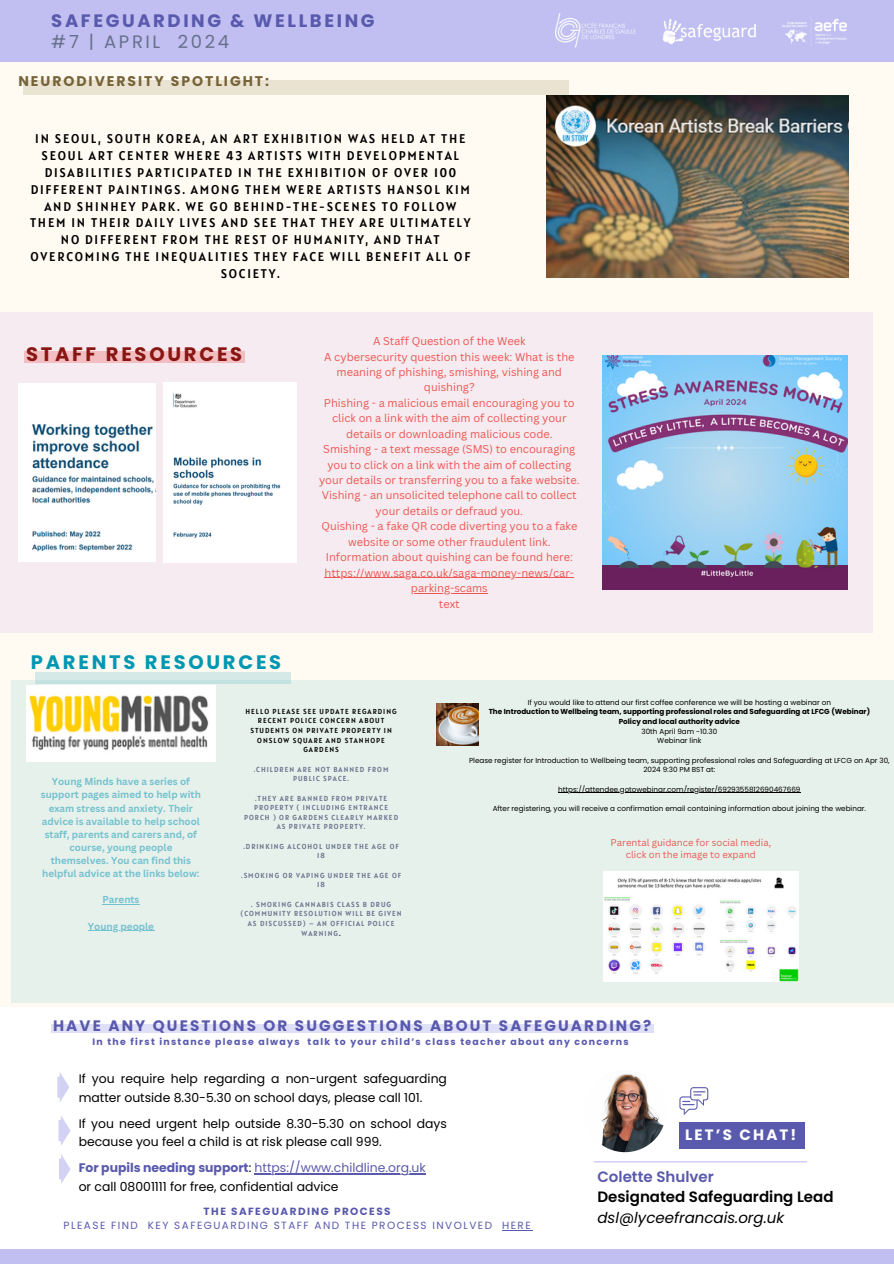
<style>
.page{position:relative;width:894px;height:1264px;background:#fff}
.page>*{position:absolute;margin:0;border:0;box-sizing:border-box;transform-origin:0 0}
.t1{font:700 19.5px "Poppins";letter-spacing:.14em;color:#0097b2}
.t2{font:700 19.5px "Poppins";letter-spacing:.14em;color:#891613}
.t3{font:700 18px "Poppins";letter-spacing:.145em;color:#5959ad}
.t4{font:18px "Poppins";letter-spacing:.145em;color:#66708c}
.t5{font:700 15.15px "Poppins";letter-spacing:.14em;color:#5959ad}
.t6{font:600 15px "Poppins";color:#000}
.t7{font:italic 15px "Poppins";color:#000}
.t8{font:600 15px "Poppins";color:#5959ad}
.t9{font:700 15px "Poppins";letter-spacing:.145em;color:#fff}
.t10{font:700 13.95px "Poppins";letter-spacing:.14em;color:#766338}
.t11{font:12.6px/16.8px "Alatsi";letter-spacing:.14em;color:#000;text-align:center}
.t12{font:12.45px/18.6px "Poppins";color:#000}
.t13{font:11.1px/15.5px "Canva Sans";color:#ed5753;text-align:center}
.t14{font:10.35px "Poppins";letter-spacing:.14em;color:#5959ad}
.t15{font:700 10.35px "Poppins";letter-spacing:.14em;color:#5959ad}
.t16{font:700 9.9px/13px "Canva Sans";color:#74c1cf;text-align:center}
.t17{font:9.45px/12.8px "Canva Sans";color:#ed5753;text-align:center}
.t18{font:700 9.3px "Poppins";letter-spacing:.14em;color:#5959ad}
.t19{font:7.2px/9.8px "Poppins";color:#000;text-align:center}
.t20{font:7.2px/9.6px "Alatsi";letter-spacing:.14em;color:#66708c;text-align:center}
.t21{font:700 7.2px/9.8px "Poppins";color:#000;text-align:center}
.t22{font:7.2px/9.6px "Alatsi";letter-spacing:.14em;color:#000;text-align:center}
.s1{color:#000}
.s2{font-weight:700;color:#5959ad}
.s3{color:#5959ad}
</style>
<div class="page">
<div style="left:0;top:0;width:893px;height:1263px;background:#fffbf2"></div>
<div style="left:0;top:1248px;width:893px;height:15px;background:#c1bff1"></div>
<div style="left:0;top:0;width:893px;height:62px;background:#c1bff1"></div>
<div style="left:0;top:312px;width:872px;height:320px;background:#f5ebf0"></div>
<div style="left:24px;top:80px;width:545px;height:15px;background:#ebe3d1"></div>
<div style="left:11px;top:680px;width:882px;height:322px;background:#e6f1eb"></div>
<img style="left:555px;top:14px;width:80px;height:34px">
<img style="left:782px;top:18px;width:64px;height:26px">
<img style="left:663px;top:19px;width:92px;height:25px">
<svg style="left:36px;top:672px;width:255px;height:12px;background:#cfe6e5"></svg>
<div style="left:0;top:1007px;width:893px;height:241px;background:#fff"></div>
<div style="left:51px;top:1024px;width:602px;height:9px;background:#e0dff8"></div>
<img style="left:584px;top:1070px;width:82px;height:82px;border-radius:50%">
<div style="left:679px;top:1121px;width:125px;height:27px;background:#5959ad"></div>
<svg style="left:679px;top:1087px;width:29px;height:28px"></svg>
<hr style="left:593px;top:1161px;width:213px;height:1px;background:#c1bff1">
<svg style="left:57px;top:1072px;width:12px;height:30px"></svg>
<div style="left:24px;top:352px;width:221px;height:11px;background:#f2bec1"></div>
<svg style="left:58px;top:1116px;width:13px;height:29px"></svg>
<svg style="left:59px;top:1154px;width:12px;height:30px"></svg>
<img style="left:602px;top:355px;width:245px;height:234px">
<img style="left:546px;top:95px;width:302px;height:182px">
<img style="left:18px;top:383px;width:138px;height:178px">
<img style="left:163px;top:383px;width:133px;height:180px">
<img style="left:26px;top:685px;width:189px;height:76px">
<img style="left:603px;top:872px;width:195px;height:109px">
<img style="left:437px;top:703px;width:41px;height:42px">
<hr style="left:254px;top:1172px;width:172px;height:2px;background:#5959ad">
<hr style="left:502px;top:1229px;width:30px;height:1px;background:#5959ad">
<hr style="left:324px;top:577px;width:250px;height:1px;background:#ed5753">
<hr style="left:411px;top:593px;width:76px;height:1px;background:#ed5753">
<hr style="left:102px;top:904px;width:37px;height:1px;background:#74c1cf">
<hr style="left:88px;top:930px;width:66px;height:1px;background:#74c1cf">
<hr style="left:558px;top:792px;width:242px;height:1px;background:#000">
<h2 class="t3" style="left:51px;top:8px;width:325px">SAFEGUARDING &amp; WELLBEING</h2>
<h2 class="t4" style="left:51px;top:29px;width:179px">#7 | APRIL 2024</h2>
<p class="t10" style="left:18px;top:71px;width:252px">NEURODIVERSITY SPOTLIGHT:</p>
<p class="t11" style="left:30px;top:130px;width:442px">IN SEOUL, SOUTH KOREA, AN ART EXHIBITION WAS HELD AT THE SEOUL ART CENTER WHERE 43 ARTISTS WITH DEVELOPMENTAL DISABILITIES PARTICIPATED IN THE EXHIBITION OF OVER 100<br>DIFFERENT PAINTINGS. AMONG THEM WERE ARTISTS HANSOL KIM AND SHINHEY PARK. WE GO BEHIND-THE-SCENES TO FOLLOW THEM IN THEIR DAILY LIVES AND SEE THAT THEY ARE ULTIMATELY NO DIFFERENT FROM THE REST OF HUMANITY, AND THAT OVERCOMING THE INEQUALITIES THEY FACE WILL BENEFIT ALL OF SOCIETY.</p>
<h1 class="t2" style="left:26px;top:340px;width:217px">STAFF RESOURCES</h1>
<h1 class="t1" style="left:31px;top:648px;width:252px">PARENTS RESOURCES</h1>
<p class="t13" style="left:319px;top:333px;width:262px">A Staff Question of the Week<br>A cybersecurity question this week: What is the meaning of phishing, smishing, vishing and quishing?<br>Phishing - a malicious email encouraging you to click on a link with the aim of collecting your details or downloading malicious code.<br>Smishing - a text message (SMS) to encouraging you to click on a link with the aim of collecting your details or transferring you to a fake website.<br>Vishing - an unsolicited telephone call to collect your details or defraud you.<br>Quishing - a fake QR code diverting you to a fake website or some other fraudulent link.<br>Information about quishing can be found here: https://www.saga.co.uk/saga-money-news/car&shy;parking-scams<br>text</p>
<p class="t16" style="left:41px;top:775px;width:161px">Young Minds have a series of support pages aimed to help with exam stress and anxiety. Their advice is available to help school staff, parents and carers and, of course, young people themselves. You can find this helpful advice at the links below:</p>
<p class="t16" style="left:102px;top:892px;width:39px">Parents</p>
<p class="t16" style="left:88px;top:919px;width:67px">Young people</p>
<p class="t22" style="left:245px;top:706px;width:153px">HELLO PLEASE SEE UPDATE REGARDING<br>RECENT POLICE CONCERN ABOUT<br>STUDENTS ON PRIVATE PROPERTY IN<br>ONSLOW SQUARE AND STANHOPE<br>GARDENS</p>
<p class="t20" style="left:254px;top:764px;width:136px">.CHILDREN ARE NOT BANNED FROM<br>PUBLIC SPACE.</p>
<p class="t20" style="left:244px;top:793px;width:155px">.THEY ARE BANNED FROM PRIVATE<br>PROPERTY ( INCLUDING ENTRANCE<br>PORCH ) OR GARDENS CLEARLY MARKED<br>AS PRIVATE PROPERTY.</p>
<p class="t20" style="left:243px;top:841px;width:157px">.DRINKING ALCOHOL UNDER THE AGE OF<br>18</p>
<p class="t20" style="left:241px;top:870px;width:161px">.SMOKING OR VAPING UNDER THE AGE OF<br>18</p>
<p class="t20" style="left:240px;top:899px;width:163px">. SMOKING CANNABIS CLASS B DRUG (COMMUNITY RESOLUTION WILL BE GIVEN<br>AS DISCUSSED) – AN OFFICIAL POLICE<br>WARNING<span class="s1">.</span></p>
<p class="t19" style="left:527px;top:697px;width:304px">If you would like to attend our first coffee conference we will be hosting a webinar on</p>
<p class="t21" style="left:488px;top:707px;width:383px">The Introduction to Wellbeing team, supporting professional roles and Safeguarding at LFCG (Webinar)<br>Policy and local authority advice</p>
<p class="t19" style="left:641px;top:726px;width:77px">30th April 9am -10.30<br>Webinar link</p>
<p class="t19" style="left:469px;top:755px;width:422px">Please register for Introduction to Wellbeing team, supporting professional roles and Safeguarding at LFCG on Apr 30,<br>2024 9:30 PM BST at:</p>
<p class="t19" style="left:558px;top:784px;width:243px">https://attendee.gotowebinar.com/register/6929355812690467669</p>
<p class="t19" style="left:492px;top:803px;width:375px">After registering, you will receive a confirmation email containing information about joining the webinar.</p>
<p class="t17" style="left:610px;top:835px;width:162px">Parental guidance for social media, click on the image to expand</p>
<h3 class="t5" style="left:53px;top:1015px;width:599px">HAVE ANY QUESTIONS OR SUGGESTIONS ABOUT SAFEGUARDING?</h3>
<p class="t18" style="left:92px;top:1035px;width:537px">In the first instance please always talk to your child’s class teacher about any concerns</p>
<p class="t12" style="left:79px;top:1069px;width:369px">If you require help regarding a non-urgent safeguarding matter outside 8.30-5.30 on school days, please call 101.</p>
<p class="t12" style="left:79px;top:1113px;width:369px">If you need urgent help outside 8.30-5.30 on school days because you feel a child is at risk please call 999.</p>
<p class="t12" style="left:79px;top:1158px;width:348px"><span class="s2">For pupils needing support</span>: <span class="s3">https://www.childline.org.uk </span>or call 08001111 for free, confidential advice</p>
<h3 class="t8" style="left:597px;top:1166px;width:118px">Colette Shulver</h3>
<h3 class="t6" style="left:597px;top:1186px;width:237px">Designated Safeguarding Lead</h3>
<h3 class="t7" style="left:597px;top:1206px;width:188px">dsl@lyceefrancais.org.uk</h3>
<h3 class="t9" style="left:685px;top:1123px;width:113px">LET’S CHAT!</h3>
<p class="t15" style="left:203px;top:1204px;width:188px">THE SAFEGUARDING PROCESS</p>
<p class="t14" style="left:64px;top:1217px;width:468px">PLEASE FIND KEY SAFEGUARDING STAFF AND THE PROCESS INVOLVED HERE</p>
</div>
